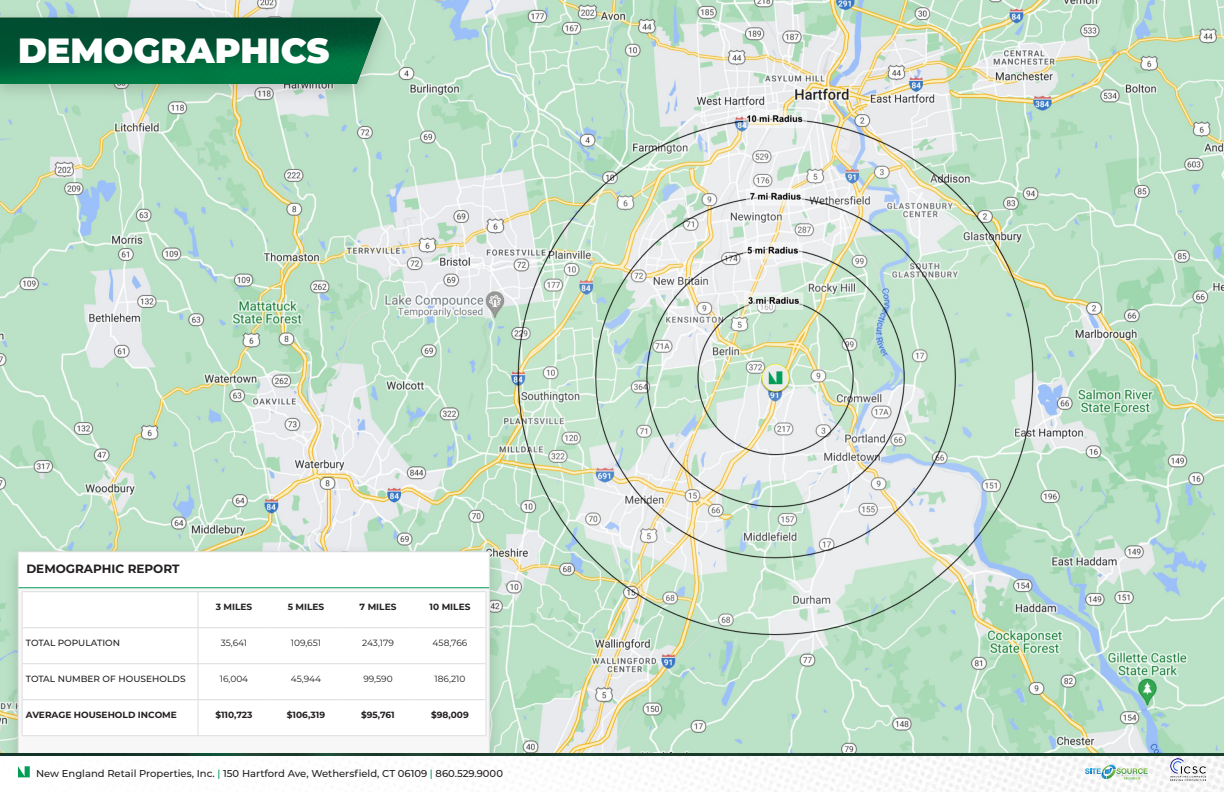
<style>
.page{position:relative;width:1224px;height:792px;background:#fff}
.page>*{position:absolute;margin:0;border:0;box-sizing:border-box;transform-origin:0 0}
.t1{font:900 35px "Montserrat";color:#fff}
.t2{font:700 12px "Montserrat";color:#231f20}
.t3{font:500 10px "Montserrat";color:#231f20}
.t4{font:700 9px "Montserrat";color:#231f20}
.t5{font:9px "Montserrat";color:#231f20}
.t6{font:500 9px "Montserrat";color:#231f20}
.s1{color:#009e57}
</style>
<div class="page">
<img style="left:0;top:0;width:1224px;height:754px">
<div style="left:0;top:7px;width:395px;height:97px;background:#231f20;opacity:.2"></div>
<img style="left:0;top:18px;width:381px;height:66px">
<div style="left:4px;top:544px;width:500px;height:248px;background:#231f20;opacity:.2"></div>
<div style="left:18px;top:552px;width:471px;height:36px;background:#fff"></div>
<div style="left:18px;top:588px;width:471px;height:186px;background:#fff"></div>
<hr style="left:18px;top:552px;width:472px;height:1px;background:#dcdddf">
<hr style="left:18px;top:552px;width:1px;height:36px;background:#dcdddf">
<hr style="left:489px;top:552px;width:1px;height:36px;background:#dcdddf">
<hr style="left:18px;top:588px;width:1px;height:186px;background:#dcdddf">
<hr style="left:489px;top:588px;width:1px;height:186px;background:#dcdddf">
<hr style="left:18px;top:587px;width:471px;height:1px;background:#009e57">
<hr style="left:198px;top:628px;width:1px;height:35px;background:#dcdddf">
<hr style="left:198px;top:664px;width:1px;height:35px;background:#dcdddf">
<hr style="left:198px;top:700px;width:1px;height:35px;background:#dcdddf">
<hr style="left:198px;top:592px;width:1px;height:35px;background:#dcdddf">
<hr style="left:22px;top:591px;width:176px;height:1px;background:#dcdddf">
<hr style="left:22px;top:592px;width:1px;height:35px;background:#dcdddf">
<hr style="left:198px;top:591px;width:72px;height:1px;background:#dcdddf">
<hr style="left:270px;top:591px;width:72px;height:1px;background:#dcdddf">
<hr style="left:342px;top:591px;width:72px;height:1px;background:#dcdddf">
<hr style="left:414px;top:591px;width:72px;height:1px;background:#dcdddf">
<hr style="left:486px;top:592px;width:1px;height:35px;background:#dcdddf">
<hr style="left:22px;top:627px;width:176px;height:1px;background:#dcdddf">
<hr style="left:22px;top:628px;width:1px;height:35px;background:#dcdddf">
<hr style="left:198px;top:627px;width:72px;height:1px;background:#dcdddf">
<hr style="left:270px;top:627px;width:72px;height:1px;background:#dcdddf">
<hr style="left:342px;top:627px;width:72px;height:1px;background:#dcdddf">
<hr style="left:414px;top:627px;width:72px;height:1px;background:#dcdddf">
<hr style="left:486px;top:628px;width:1px;height:35px;background:#dcdddf">
<hr style="left:22px;top:663px;width:176px;height:1px;background:#dcdddf">
<hr style="left:22px;top:664px;width:1px;height:35px;background:#dcdddf">
<hr style="left:198px;top:663px;width:72px;height:1px;background:#dcdddf">
<hr style="left:270px;top:663px;width:72px;height:1px;background:#dcdddf">
<hr style="left:342px;top:663px;width:72px;height:1px;background:#dcdddf">
<hr style="left:414px;top:663px;width:72px;height:1px;background:#dcdddf">
<hr style="left:486px;top:664px;width:1px;height:35px;background:#dcdddf">
<hr style="left:22px;top:699px;width:176px;height:1px;background:#dcdddf">
<hr style="left:22px;top:700px;width:1px;height:35px;background:#dcdddf">
<hr style="left:198px;top:699px;width:72px;height:1px;background:#dcdddf">
<hr style="left:270px;top:699px;width:72px;height:1px;background:#dcdddf">
<hr style="left:342px;top:699px;width:72px;height:1px;background:#dcdddf">
<hr style="left:414px;top:699px;width:72px;height:1px;background:#dcdddf">
<hr style="left:486px;top:700px;width:1px;height:35px;background:#dcdddf">
<hr style="left:22px;top:735px;width:176px;height:1px;background:#dcdddf">
<hr style="left:198px;top:735px;width:72px;height:1px;background:#dcdddf">
<hr style="left:270px;top:735px;width:72px;height:1px;background:#dcdddf">
<hr style="left:342px;top:735px;width:72px;height:1px;background:#dcdddf">
<hr style="left:414px;top:735px;width:72px;height:1px;background:#dcdddf">
<img style="left:4px;top:756px;width:1220px;height:36px">
<hr style="left:0;top:754px;width:1224px;height:2px;background:#231f20">
<svg style="left:18px;top:766px;width:12px;height:11px"></svg>
<img style="left:1170px;top:758px;width:36px;height:23px">
<svg style="left:1085px;top:765px;width:63px;height:15px"></svg>
<p class="t1" style="left:18px;top:25px;width:313px">DEMOGRAPHICS</p>
<p class="t2" style="left:26px;top:560px;width:155px">DEMOGRAPHIC REPORT</p>
<p class="t4" style="left:216px;top:600px;width:38px">3 MILES</p>
<p class="t4" style="left:288px;top:600px;width:38px">5 MILES</p>
<p class="t4" style="left:360px;top:600px;width:38px">7 MILES</p>
<p class="t4" style="left:430px;top:600px;width:42px">10 MILES</p>
<p class="t6" style="left:26px;top:637px;width:96px">TOTAL POPULATION</p>
<p class="t5" style="left:221px;top:637px;width:28px">35,641</p>
<p class="t5" style="left:291px;top:637px;width:32px">109,651</p>
<p class="t5" style="left:362px;top:637px;width:33px">243,179</p>
<p class="t5" style="left:433px;top:637px;width:36px">458,766</p>
<p class="t6" style="left:26px;top:673px;width:161px">TOTAL NUMBER OF HOUSEHOLDS</p>
<p class="t5" style="left:220px;top:673px;width:30px">16,004</p>
<p class="t5" style="left:291px;top:673px;width:32px">45,944</p>
<p class="t5" style="left:363px;top:673px;width:31px">99,590</p>
<p class="t5" style="left:435px;top:673px;width:32px">186,210</p>
<p class="t4" style="left:26px;top:708px;width:153px">AVERAGE HOUSEHOLD INCOME</p>
<p class="t4" style="left:215px;top:708px;width:39px">$110,723</p>
<p class="t4" style="left:287px;top:708px;width:40px">$106,319</p>
<p class="t4" style="left:361px;top:708px;width:35px">$95,761</p>
<p class="t4" style="left:431px;top:708px;width:39px">$98,009</p>
<p class="t3" style="left:36px;top:766px;width:469px">New England Retail Properties, Inc. <span class="s1">|</span> 150 Hartford Ave, Wethersfield, CT 06109 <span class="s1">|</span> 860.529.9000</p>
</div>
